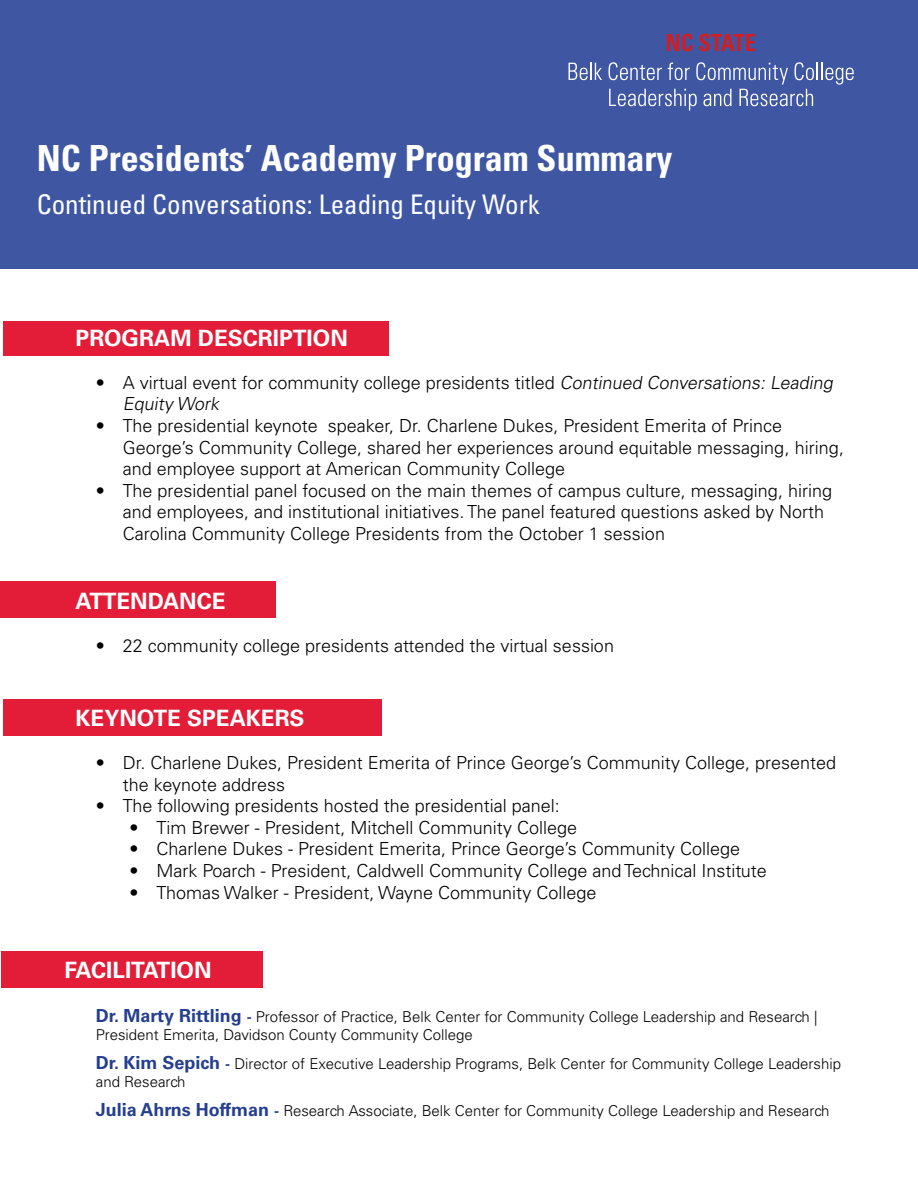
<style>
.page{position:relative;width:918px;height:1188px;background:#fff}
.page>*{position:absolute;margin:0;border:0;box-sizing:border-box;transform-origin:0 0}
.t1{font:700 condensed 36px "Univers LT Std";color:#fff}
.t2{font:condensed 27px "Univers LT Std";color:#fff}
.t3{font:700 22.5px "Univers LT Std";color:#fff}
.t4{font:300 18px/21.6px "Univers LT Std";color:#000}
.t5{font:300 15px/18px "Univers LT Std";color:#000}
.s1{font-style:italic}
.s2{font-weight:700;font-size:18px;color:#253f8e}
.s3{font-weight:700;color:#253f8e}
</style>
<div class="page">
<div style="left:0;top:0;width:918px;height:268px;background:#3f57a2"></div>
<svg style="left:667px;top:34px;width:26px;height:17px"></svg>
<svg style="left:699px;top:34px;width:56px;height:17px"></svg>
<svg style="left:569px;top:63px;width:33px;height:17px"></svg>
<svg style="left:609px;top:62px;width:245px;height:49px"></svg>
<div style="left:1px;top:952px;width:261px;height:36px;background:#e31d38"></div>
<div style="left:3px;top:699px;width:378px;height:36px;background:#e31d38"></div>
<div style="left:3px;top:321px;width:385px;height:35px;background:#e31d38"></div>
<div style="left:0;top:581px;width:276px;height:37px;background:#e31d38"></div>
<p class="t1" style="left:37px;top:136px;width:637px">NC Presidents’ Academy Program Summary</p>
<p class="t2" style="left:37px;top:187px;width:505px">Continued Conversations: Leading Equity Work</p>
<p class="t3" style="left:76px;top:325px;width:274px">PROGRAM DESCRIPTION</p>
<p class="t4" style="left:123px;top:372px;width:715px;text-indent:-27px">• A virtual event for community college presidents titled <span class="s1">Continued Conversations: Leading<br>Equity Work</span></p>
<p class="t4" style="left:123px;top:415px;width:723px;text-indent:-27px">• The presidential keynote speaker, Dr. Charlene Dukes, President Emerita of Prince<br>George’s Community College, shared her experiences around equitable messaging, hiring, and employee support at American Community College</p>
<p class="t4" style="left:123px;top:480px;width:711px;text-indent:-27px">• The presidential panel focused on the main themes of campus culture, messaging, hiring and employees, and institutional initiatives. The panel featured questions asked by North<br>Carolina Community College Presidents from the October 1 session</p>
<p class="t3" style="left:76px;top:588px;width:151px">ATTENDANCE</p>
<p class="t4" style="left:96px;top:635px;width:520px">• 22 community college presidents attended the virtual session</p>
<p class="t3" style="left:76px;top:705px;width:230px">KEYNOTE SPEAKERS</p>
<p class="t4" style="left:123px;top:752px;width:715px;text-indent:-27px">• Dr. Charlene Dukes, President Emerita of Prince George’s Community College, presented the keynote address</p>
<p class="t4" style="left:96px;top:795px;width:466px">• The following presidents hosted the presidential panel:</p>
<p class="t4" style="left:130px;top:817px;width:449px">• Tim Brewer - President, Mitchell Community College</p>
<p class="t4" style="left:130px;top:838px;width:612px">• Charlene Dukes - President Emerita, Prince George’s Community College</p>
<p class="t4" style="left:130px;top:860px;width:639px">• Mark Poarch - President, Caldwell Community College and Technical Institute</p>
<p class="t4" style="left:130px;top:881px;width:468px">• Thomas Walker - President, Wayne Community College</p>
<p class="t3" style="left:65px;top:957px;width:149px">FACILITATION</p>
<p class="t5" style="left:96px;top:1008px;width:723px"><span class="s2">Dr. Marty Rittling</span> <span class="s3">-</span> Professor of Practice, Belk Center for Community College Leadership and Research |<br>President Emerita, Davidson County Community College</p>
<p class="t5" style="left:96px;top:1055px;width:747px"><span class="s2">Dr. Kim Sepich</span> <span class="s3">-</span> Director of Executive Leadership Programs, Belk Center for Community College Leadership and Research</p>
<p class="t5" style="left:96px;top:1102px;width:735px"><span class="s2">Julia Ahrns Hoffman</span> <span class="s3">-</span> Research Associate, Belk Center for Community College Leadership and Research</p>
</div>
